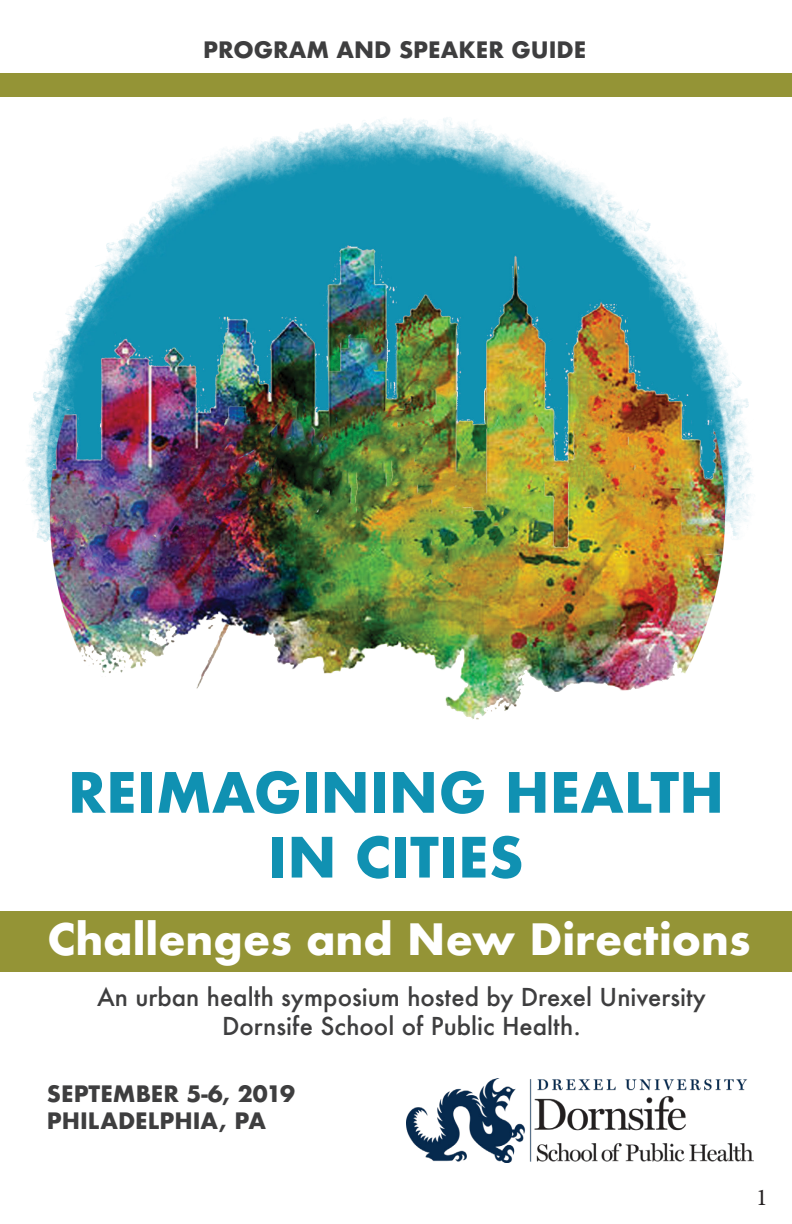
<style>
.page{position:relative;width:792px;height:1224px;background:#fff}
.page>*{position:absolute;margin:0;border:0;box-sizing:border-box;transform-origin:0 0}
.t1{font:700 54px/64.8px "Futura";color:#1091b2;text-align:center}
.t2{font:700 42px "Futura";color:#fff}
.t3{font:500 24px "Futura";color:#3e3e3f}
.t4{font:24px "Minion Pro";color:#231f20}
.t5{font:700 22px "Futura";color:#3e3e3f}
</style>
<div class="page">
<div style="left:0;top:911px;width:792px;height:61px;background:#949436"></div>
<img style="left:22px;top:96px;width:736px;height:624px">
<div style="left:0;top:73px;width:792px;height:23px;background:#949436"></div>
<img style="left:406px;top:1078px;width:348px;height:84px">
<p class="t5" style="left:203px;top:34px;width:385px">PROGRAM AND SPEAKER GUIDE</p>
<p class="t1" style="left:68px;top:760px;width:658px">REIMAGINING HEALTH<br>IN CITIES</p>
<p class="t2" style="left:47px;top:909px;width:705px">Challenges and New Directions</p>
<p class="t3" style="left:97px;top:981px;width:610px">An urban health symposium hosted by Drexel University</p>
<p class="t3" style="left:222px;top:1010px;width:360px">Dornsife School of Public Health.</p>
<p class="t5" style="left:47px;top:1078px;width:250px">SEPTEMBER 5-6, 2019</p>
<p class="t5" style="left:47px;top:1105px;width:221px">PHILADELPHIA, PA</p>
<p class="t4" style="left:756px;top:1182px;width:13px">1</p>
</div>
